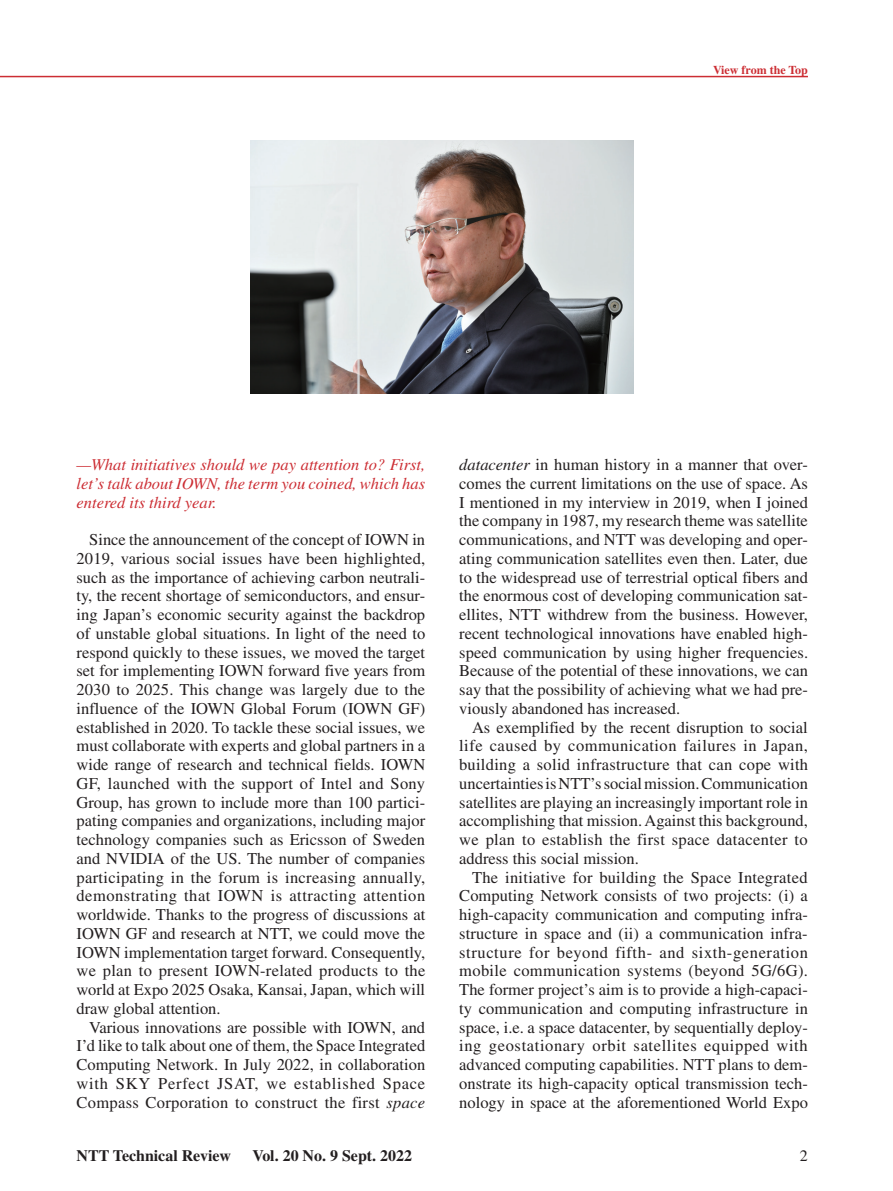
<style>
.page{position:relative;width:893px;height:1191px;background:#fff}
.page>*{position:absolute;margin:0;border:0;box-sizing:border-box;transform-origin:0 0}
.t1{font:16.5px/18.8px "Times";color:#231f20;text-align:justify}
.t2{font:italic 16.5px/18.8px "Times";color:#cc2d33;text-align:justify}
.t3{font:700 15.9px "Times";color:#231f20}
.t4{font:15.9px "Times";color:#231f20}
.t5{font:700 12px "Times";color:#cc2d33}
.s1{font-style:italic}
</style>
<div class="page">
<hr style="left:0;top:76px;width:808px;height:1px;background:#cc2d33">
<img style="left:251px;top:140px;width:382px;height:253px">
<p class="t5" style="left:713px;top:63px;width:96px">View from the Top</p>
<p class="t2" style="left:77px;top:455px;width:350px">—What initiatives should we pay attention to? First, let’s talk about IOWN, the term you coined, which has entered its third year.</p>
<p class="t1" style="left:77px;top:530px;width:350px;text-indent:13px">Since the announcement of the concept of IOWN in 2019, various social issues have been highlighted, such as the importance of achieving carbon neutrali&shy;ty, the recent shortage of semiconductors, and ensur&shy;ing Japan’s economic security against the backdrop of unstable global situations. In light of the need to respond quickly to these issues, we moved the target set for implementing IOWN forward five years from 2030 to 2025. This change was largely due to the influence of the IOWN Global Forum (IOWN GF) established in 2020. To tackle these social issues, we must collaborate with experts and global partners in a wide range of research and technical fields. IOWN GF, launched with the support of Intel and Sony Group, has grown to include more than 100 partici&shy;pating companies and organizations, including major technology companies such as Ericsson of Sweden and NVIDIA of the US. The number of companies participating in the forum is increasing annually, demonstrating that IOWN is attracting attention worldwide. Thanks to the progress of discussions at IOWN GF and research at NTT, we could move the IOWN implementation target forward. Consequently, we plan to present IOWN-related products to the world at Expo 2025 Osaka, Kansai, Japan, which will draw global attention.</p>
<p class="t1" style="left:77px;top:1017px;width:350px;text-indent:13px">Various innovations are possible with IOWN, and I’d like to talk about one of them, the Space Integrated Computing Network. In July 2022, in collaboration with SKY Perfect JSAT, we established Space Compass Corporation to construct the first <span class="s1">space</span></p>
<p class="t1" style="left:459px;top:455px;width:350px"><span class="s1">datacenter</span> in human history in a manner that over&shy;comes the current limitations on the use of space. As I mentioned in my interview in 2019, when I joined the company in 1987, my research theme was satellite communications, and NTT was developing and oper&shy;ating communication satellites even then. Later, due to the widespread use of terrestrial optical fibers and the enormous cost of developing communication sat&shy;ellites, NTT withdrew from the business. However, recent technological innovations have enabled high&shy;speed communication by using higher frequencies.<br>Because of the potential of these innovations, we can say that the possibility of achieving what we had pre&shy;viously abandoned has increased.</p>
<p class="t1" style="left:459px;top:717px;width:350px;text-indent:13px">As exemplified by the recent disruption to social life caused by communication failures in Japan, building a solid infrastructure that can cope with uncertainties is NTT’s social mission. Communication satellites are playing an increasingly important role in accomplishing that mission. Against this background, we plan to establish the first space datacenter to address this social mission.</p>
<p class="t1" style="left:459px;top:867px;width:350px;text-indent:13px">The initiative for building the Space Integrated Computing Network consists of two projects: (i) a high-capacity communication and computing infra&shy;structure in space and (ii) a communication infra&shy;structure for beyond fifth- and sixth-generation mobile communication systems (beyond 5G/6G).<br>The former project’s aim is to provide a high-capaci&shy;ty communication and computing infrastructure in space, i.e. a space datacenter, by sequentially deploy&shy;ing geostationary orbit satellites equipped with advanced computing capabilities. NTT plans to dem&shy;onstrate its high-capacity optical transmission tech&shy;nology in space at the aforementioned World Expo</p>
<p class="t3" style="left:77px;top:1146px;width:156px">NTT Technical Review</p>
<p class="t3" style="left:252px;top:1146px;width:161px">Vol. 20 No. 9 Sept. 2022</p>
<p class="t4" style="left:800px;top:1146px;width:9px">2</p>
</div>
